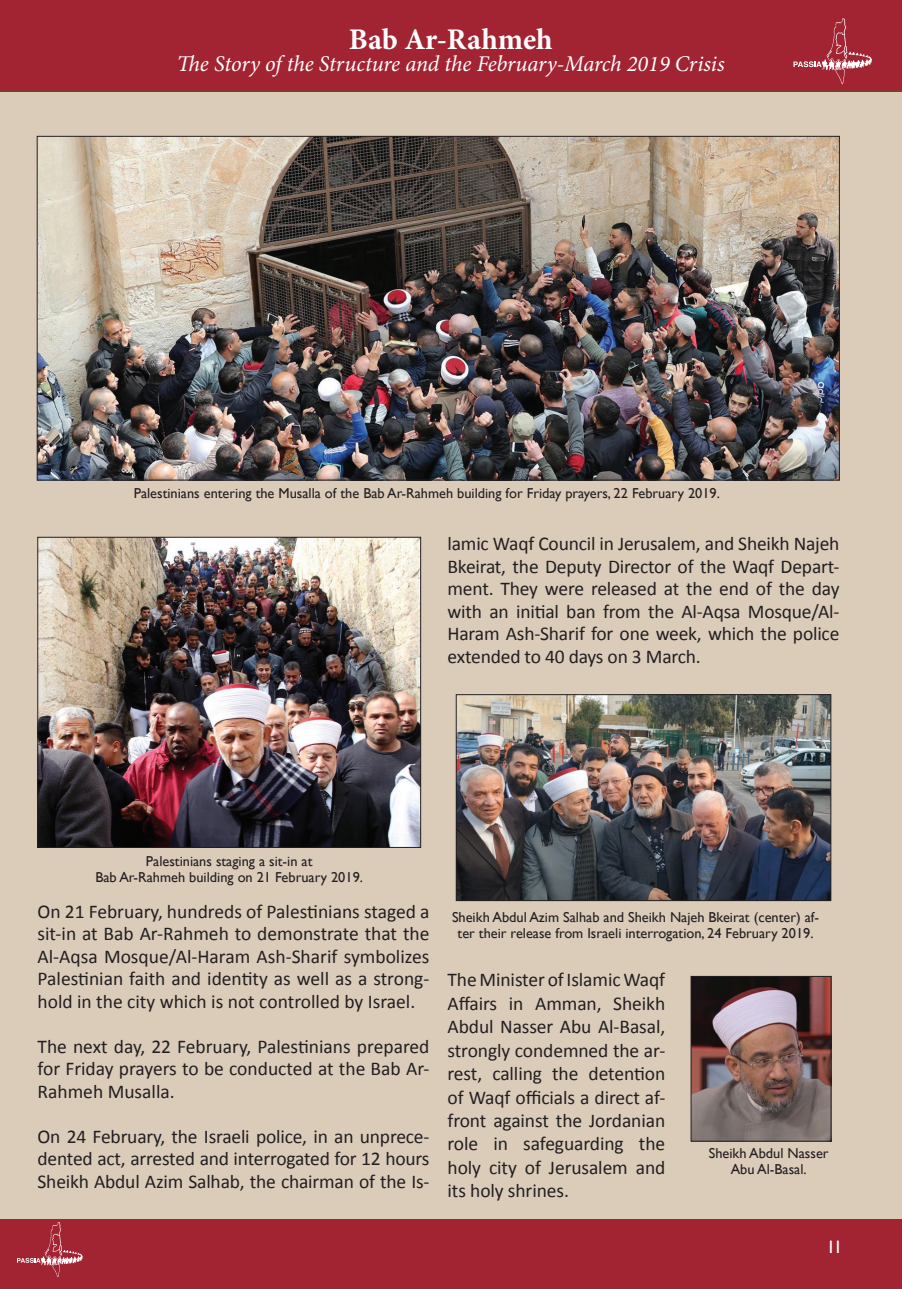
<style>
.page{position:relative;width:902px;height:1289px;background:#fff}
.page>*{position:absolute;margin:0;border:0;box-sizing:border-box;transform-origin:0 0}
.t1{font:700 30px "Minion Pro";color:#fff}
.t2{font:italic 22.5px "Minion Pro";letter-spacing:-.01em;color:#fff}
.t3{font:19.5px/22.5px "Calibri";letter-spacing:-.005em;color:#231f20;text-align:justify}
.t4{font:18px "Gill Sans";color:#fff}
.t5{font:14.4px/15.8px "Gill Sans";color:#231f20;text-align:center}
</style>
<div class="page">
<div style="left:0;top:1218px;width:901px;height:70px;background:#a22332"></div>
<div style="left:0;top:0;width:901px;height:92px;background:#a22332"></div>
<svg style="left:793px;top:18px;width:79px;height:66px;background:#ab3846"></svg>
<div style="left:0;top:92px;width:901px;height:1126px;background:#dbccba"></div>
<svg style="left:17px;top:1221px;width:66px;height:56px;background:#aa3845"></svg>
<img style="left:40px;top:539px;width:379px;height:306px">
<div style="left:38px;top:537px;width:383px;height:310px;border:1px solid #231f20"></div>
<img style="left:39px;top:138px;width:798px;height:340px">
<img style="left:458px;top:696px;width:371px;height:202px">
<div style="left:456px;top:694px;width:375px;height:206px;border:1px solid #231f20"></div>
<img style="left:692px;top:978px;width:137px;height:161px">
<div style="left:690px;top:976px;width:141px;height:165px;border:1px solid #231f20"></div>
<h1 class="t1" style="left:349px;top:18px;width:205px">Bab Ar-Rahmeh</h1>
<p class="t2" style="left:177px;top:49px;width:549px">The Story of the Structure and the February-March 2019 Crisis</p>
<p class="t5" style="left:134px;top:485px;width:587px">Palestinians entering the Musalla of the Bab Ar-Rahmeh building for Friday prayers, 22 February 2019.</p>
<p class="t3" style="left:447px;top:531px;width:393px">lamic Waqf Council in Jerusalem, and Sheikh Najeh Bkeirat, the Deputy Director of the Waqf Depart&shy;ment. They were released at the end of the day with an initial ban from the Al-Aqsa Mosque/Al-Haram Ash-Sharif for one week, which the police extended to 40 days on 3 March.</p>
<p class="t5" style="left:95px;top:853px;width:269px">Palestinians staging a sit-in at<br>Bab Ar-Rahmeh building on 21 February 2019.</p>
<p class="t3" style="left:38px;top:898px;width:393px">On 21 February, hundreds of Palestinians staged a sit-in at Bab Ar-Rahmeh to demonstrate that the Al-Aqsa Mosque/Al-Haram Ash-Sharif symbolizes Palestinian faith and identity as well as a strong&shy;hold in the city which is not controlled by Israel.</p>
<p class="t3" style="left:38px;top:1033px;width:393px">The next day, 22 February, Palestinians prepared for Friday prayers to be conducted at the Bab Ar-Rahmeh Musalla.</p>
<p class="t3" style="left:38px;top:1123px;width:393px">On 24 February, the Israeli police, in an unprece&shy;dented act, arrested and interrogated for 12 hours Sheikh Abdul Azim Salhab, the chairman of the Is-</p>
<p class="t5" style="left:452px;top:910px;width:368px">Sheikh Abdul Azim Salhab and Sheikh Najeh Bkeirat (center) af&shy;ter their release from Israeli interrogation, 24 February 2019.</p>
<p class="t3" style="left:447px;top:967px;width:219px;line-height:23.4px">The Minister of Islamic Waqf Affairs in Amman, Sheikh Abdul Nasser Abu Al-Basal, strongly condemned the ar&shy;rest, calling the detention of Waqf officials a direct af&shy;front against the Jordanian role in safeguarding the holy city of Jerusalem and its holy shrines.</p>
<p class="t5" style="left:708px;top:1145px;width:121px">Sheikh Abdul Nasser<br>Abu Al-Basal.</p>
<p class="t4" style="left:826px;top:1236px;width:17px">11</p>
</div>
